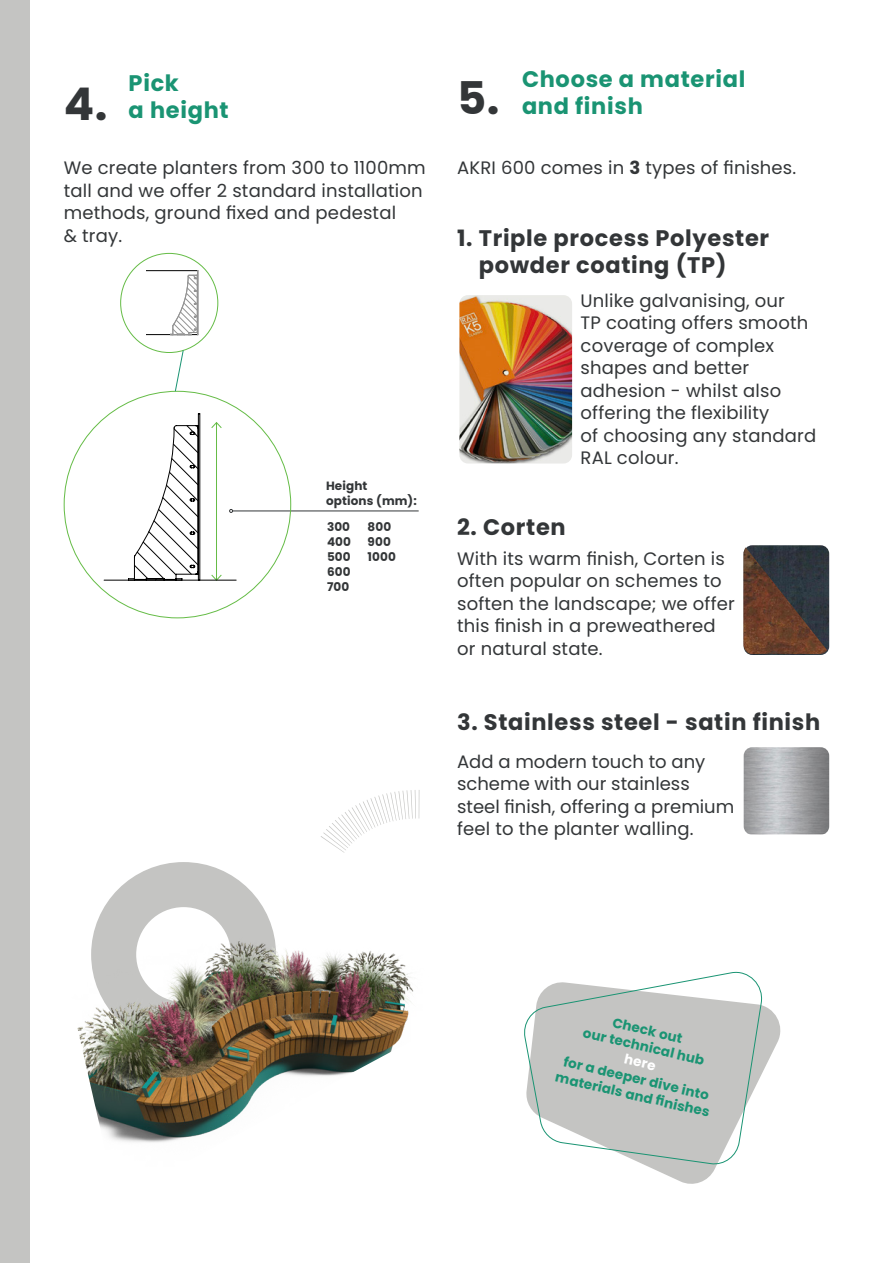
<style>
.page{position:relative;width:893px;height:1263px;background:#fff}
.page>*{position:absolute;margin:0;border:0;box-sizing:border-box;transform-origin:0 0}
.Title_Grey{font:700 45px "Poppins";color:#333638}
.Subtitle_Smaller_Grey{font:700 22.5px/27px "Poppins";letter-spacing:.03em;color:#333638}
.Subtitles_Smaller_Emerald{font:700 22.5px/27px "Poppins";letter-spacing:.03em;color:#1a9473}
.Copy_Grey{font:18px/22.5px "Poppins";letter-spacing:.01em;color:#333638}
.Copy_Grey-2{font:700 13.5px/16.5px "Poppins";color:#1a9473;text-align:center}
.Copy_Grey-3{font:700 13.5px "Poppins";color:#fff}
.Diagram_notes_grey{font:700 12px/15px "Poppins";letter-spacing:.01em;color:#333638}
.s1{font-weight:700}
</style>
<div class="page">
<div style="left:0;top:0;width:30px;height:1263px;background:#c4c4c2"></div>
<hr style="left:233px;top:511px;width:186px;height:1px;background:#333638">
<svg style="left:229px;top:509px;width:4px;height:4px"></svg>
<img style="left:459px;top:295px;width:113px;height:168px">
<img style="left:747px;top:545px;width:82px;height:110px">
<img style="left:743px;top:547px;width:84px;height:107px">
<hr style="left:216px;top:423px;width:1px;height:157px;background:#65bc46">
<svg style="left:211px;top:574px;width:11px;height:6px"></svg>
<svg style="left:211px;top:422px;width:11px;height:6px"></svg>
<svg style="left:174px;top:349px;width:10px;height:43px"></svg>
<hr style="left:147px;top:270px;width:50px;height:1px;background:#000">
<hr style="left:147px;top:334px;width:50px;height:1px;background:#000">
<hr style="left:198px;top:271px;width:1px;height:64px;background:#939393">
<svg style="left:170px;top:270px;width:28px;height:65px"></svg>
<div style="left:91px;top:862px;width:185px;height:185px;background:#c4c4c2;border-radius:50%"></div>
<img style="left:77px;top:901px;width:337px;height:242px">
<svg style="left:321px;top:790px;width:98px;height:63px"></svg>
<svg style="left:645px;top:1006px;width:136px;height:178px"></svg>
<svg style="left:524px;top:971px;width:240px;height:194px"></svg>
<svg style="left:128px;top:413px;width:72px;height:167px"></svg>
<hr style="left:104px;top:580px;width:132px;height:1px;background:#000">
<p class="Subtitles_Smaller_Emerald" style="left:129px;top:69px;width:102px">Pick<br>a height</p>
<p class="Subtitles_Smaller_Emerald" style="left:522px;top:66px;width:225px">Choose a material and finish</p>
<p class="Copy_Grey" style="left:64px;top:157px;width:364px">We create planters from 300 to 1100mm tall and we offer 2 standard installation methods, ground fixed and pedestal<br>&amp; tray.</p>
<p class="Copy_Grey" style="left:457px;top:157px;width:341px">AKRI 600 comes in <span class="s1">3</span> types of finishes.</p>
<p class="Title_Grey" style="left:64px;top:78px;width:45px">4.</p>
<p class="Title_Grey" style="left:457px;top:73px;width:44px">5.</p>
<p class="Subtitle_Smaller_Grey" style="left:479px;top:224px;width:292px;text-indent:-22px">1. Triple process Polyester powder coating (TP)</p>
<p class="Diagram_notes_grey" style="left:326px;top:478px;width:92px">Height options (mm):</p>
<p class="Diagram_notes_grey" style="left:327px;top:519px;width:25px">300</p>
<p class="Diagram_notes_grey" style="left:327px;top:534px;width:26px">400</p>
<p class="Diagram_notes_grey" style="left:327px;top:549px;width:25px">500</p>
<p class="Diagram_notes_grey" style="left:327px;top:564px;width:25px">600</p>
<p class="Diagram_notes_grey" style="left:327px;top:579px;width:24px">700</p>
<p class="Diagram_notes_grey" style="left:368px;top:519px;width:25px">800</p>
<p class="Diagram_notes_grey" style="left:368px;top:534px;width:25px">900</p>
<p class="Diagram_notes_grey" style="left:368px;top:549px;width:30px">1000</p>
<p class="Copy_Grey" style="left:581px;top:289px;width:237px">Unlike galvanising, our<br>TP coating offers smooth coverage of complex shapes and better adhesion - whilst also offering the flexibility<br>of choosing any standard<br>RAL colour.</p>
<p class="Subtitle_Smaller_Grey" style="left:457px;top:513px;width:110px">2. Corten</p>
<p class="Copy_Grey" style="left:457px;top:547px;width:279px">With its warm finish, Corten is often popular on schemes to soften the landscape; we offer this finish in a preweathered or natural state.</p>
<p class="Subtitle_Smaller_Grey" style="left:457px;top:708px;width:365px">3. Stainless steel - satin finish</p>
<p class="Copy_Grey" style="left:457px;top:750px;width:279px">Add a modern touch to any scheme with our stainless steel finish, offering a premium feel to the planter walling.</p>
<p class="Copy_Grey-2" style="left:615px;top:1014px;width:73px;rotate:13deg">Check out</p>
<p class="Copy_Grey-2" style="left:585px;top:1024px;width:126px;rotate:13deg">our technical hub</p>
<p class="Copy_Grey-3" style="left:626px;top:1051px;width:33px;rotate:13deg">here</p>
<p class="Copy_Grey-2" style="left:561px;top:1053px;width:159px;rotate:13deg">for a deeper dive into materials and fi nishes</p>
</div>
